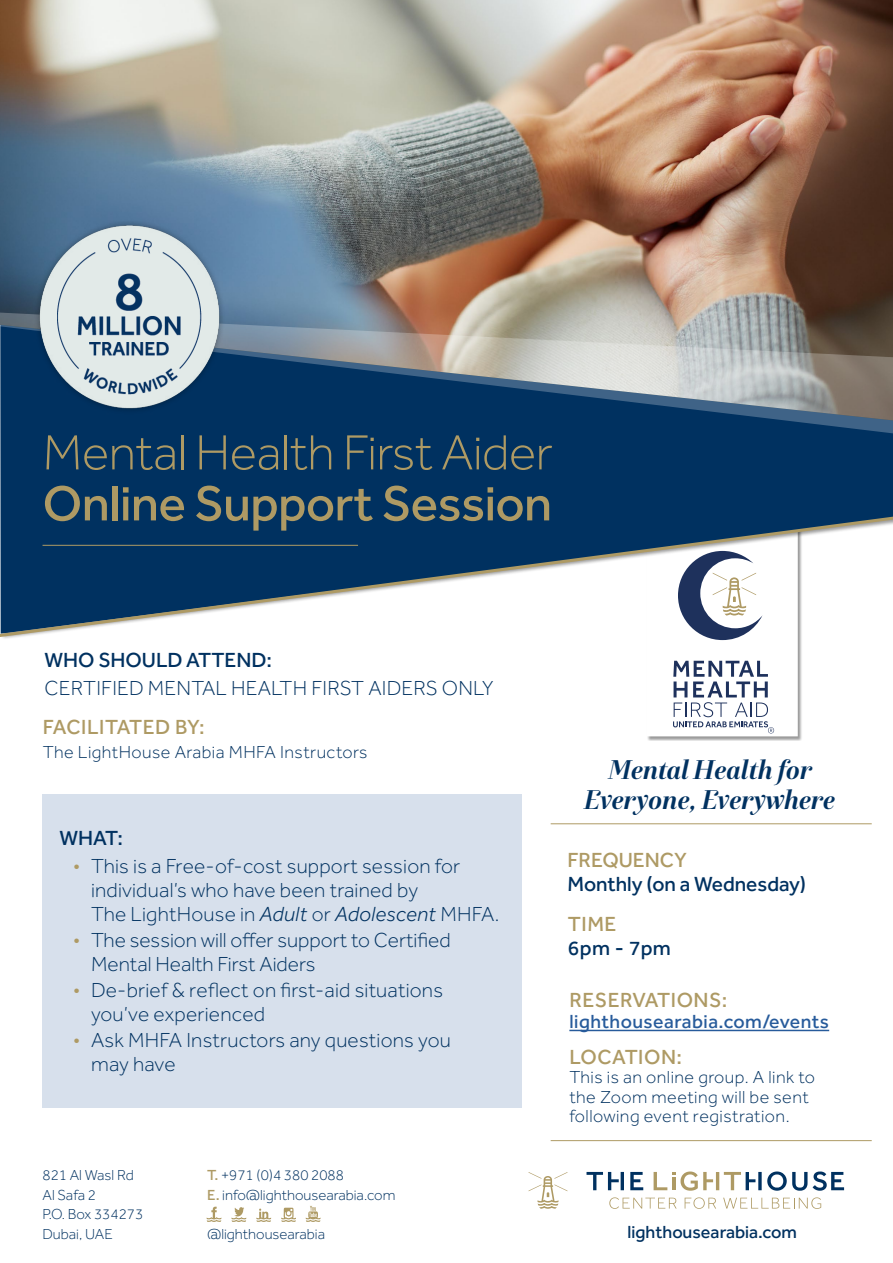
<style>
.page{position:relative;width:893px;height:1263px;background:#fff}
.page>*{position:absolute;margin:0;border:0;box-sizing:border-box;transform-origin:0 0}
.t1{font:300 51px "Effra";letter-spacing:-.01em;color:#ae9a64}
.t2{font:500 51px "Effra CC";letter-spacing:-.01em;color:#ae9a64}
.t3{font:italic 700 27px/30px "Exquise FY";color:#003160;text-align:center}
.t4{font:300 21px/24px "Effra";letter-spacing:.01em;color:#003160}
.t5{font:500 21px "Effra CC";color:#003160}
.t6{font:500 21px "Effra CC";letter-spacing:.025em;color:#ae9a64}
.t7{font:500 21px "Effra CC";color:#ae9a64}
.t8{font:500 19.5px "Effra CC";letter-spacing:.025em;color:#275b9b}
.t9{font:300 18px/19.5px "Effra";letter-spacing:.025em;color:#003160}
.t10{font:500 18px "Effra CC";color:#003160}
.t11{font:300 15px/19.6px "Effra";color:#003160}
.s1{color:#ae9a64}
.s2{font-family:"Effra CC";font-style:italic}
.s3{font-family:"Effra CC";font-weight:500;color:#ae9a64}
</style>
<div class="page">
<div style="left:647px;top:469px;width:156px;height:272px;background:#000;opacity:.4"></div>
<svg style="left:647px;top:642px;width:151px;height:94px"></svg>
<div style="left:0;top:433px;width:893px;height:79px;background:#003160"></div>
<svg style="left:586px;top:1172px;width:38px;height:18px"></svg>
<svg style="left:630px;top:1172px;width:13px;height:18px"></svg>
<svg style="left:654px;top:1171px;width:190px;height:20px"></svg>
<svg style="left:529px;top:1172px;width:38px;height:37px"></svg>
<svg style="left:609px;top:1197px;width:68px;height:12px"></svg>
<svg style="left:685px;top:1197px;width:31px;height:12px"></svg>
<svg style="left:723px;top:1197px;width:98px;height:12px"></svg>
<img style="left:0;top:0;width:893px;height:313px">
<svg style="left:0;top:313px;width:893px;height:120px;background:#607587"></svg>
<svg style="left:0;top:512px;width:893px;height:130px"></svg>
<hr style="left:43px;top:545px;width:315px;height:1px;background:#ae9a64">
<svg style="left:207px;top:1206px;width:14px;height:16px"></svg>
<svg style="left:232px;top:1207px;width:14px;height:15px"></svg>
<svg style="left:256px;top:1208px;width:15px;height:14px"></svg>
<svg style="left:281px;top:1208px;width:15px;height:14px"></svg>
<svg style="left:306px;top:1206px;width:14px;height:16px"></svg>
<div style="left:43px;top:794px;width:479px;height:313px;background:#d7e0ec"></div>
<hr style="left:551px;top:1140px;width:321px;height:1px;background:#ae9a64">
<hr style="left:551px;top:823px;width:321px;height:1px;background:#ae9a64">
<hr style="left:569px;top:1030px;width:260px;height:1px;background:#275b9b">
<img style="left:33px;top:222px;width:192px;height:193px">
<h1 class="t1" style="left:43px;top:424px;width:512px">Mental Health First Aider</h1>
<h1 class="t2" style="left:43px;top:472px;width:511px">Online Support Session</h1>
<p class="t5" style="left:45px;top:647px;width:229px">WHO SHOULD ATTEND:</p>
<p class="t4" style="left:45px;top:676px;width:450px">CERTIFIED MENTAL HEALTH FIRST AIDERS ONLY</p>
<p class="t6" style="left:43px;top:714px;width:163px">FACILITATED BY:</p>
<p class="t9" style="left:43px;top:742px;width:326px">The LightHouse Arabia MHFA Instructors</p>
<p class="t5" style="left:60px;top:825px;width:65px">WHAT:</p>
<p class="t4" style="left:91px;top:854px;width:410px;text-indent:-18px"><span class="s1">•</span> This is a Free-of-cost support session for individual’s who have been trained by<br>The LightHouse in <span class="s2">Adult</span> or <span class="s2">Adolescent</span> MHFA.</p>
<p class="t4" style="left:91px;top:928px;width:361px;text-indent:-18px"><span class="s1">•</span> The session will offer support to Certified<br>Mental Health First Aiders</p>
<p class="t4" style="left:91px;top:978px;width:354px;text-indent:-18px"><span class="s1">•</span> De-brief &amp; reflect on first-aid situations you’ve experienced</p>
<p class="t4" style="left:91px;top:1028px;width:361px;text-indent:-18px"><span class="s1">•</span> Ask MHFA Instructors any questions you may have</p>
<p class="t3" style="left:585px;top:754px;width:252px">Mental Health for<br>Everyone, Everywhere</p>
<p class="t7" style="left:567px;top:847px;width:121px">FREQUENCY</p>
<p class="t5" style="left:567px;top:871px;width:240px">Monthly (on a Wednesday)</p>
<p class="t6" style="left:568px;top:911px;width:50px">TIME</p>
<p class="t5" style="left:568px;top:935px;width:104px">6pm - 7pm</p>
<p class="t6" style="left:569px;top:987px;width:159px">RESERVATIONS:</p>
<p class="t8" style="left:569px;top:1010px;width:261px">lighthousearabia.com/events</p>
<p class="t6" style="left:569px;top:1044px;width:114px">LOCATION:</p>
<p class="t9" style="left:569px;top:1067px;width:247px">This is an online group. A link to the Zoom meeting will be sent following event registration.</p>
<p class="t11" style="left:43px;top:1165px;width:102px">821 Al Wasl Rd<br>Al Safa 2<br>P.O. Box 334273<br>Dubai, UAE</p>
<p class="t11" style="left:207px;top:1165px;width:190px"><span class="s3">T.</span> +971 (0)4 380 2088<br><span class="s3">E.</span> info@lighthousearabia.com</p>
<p class="t11" style="left:207px;top:1224px;width:120px">@lighthousearabia</p>
<p class="t10" style="left:628px;top:1221px;width:171px">lighthousearabia.com</p>
</div>
